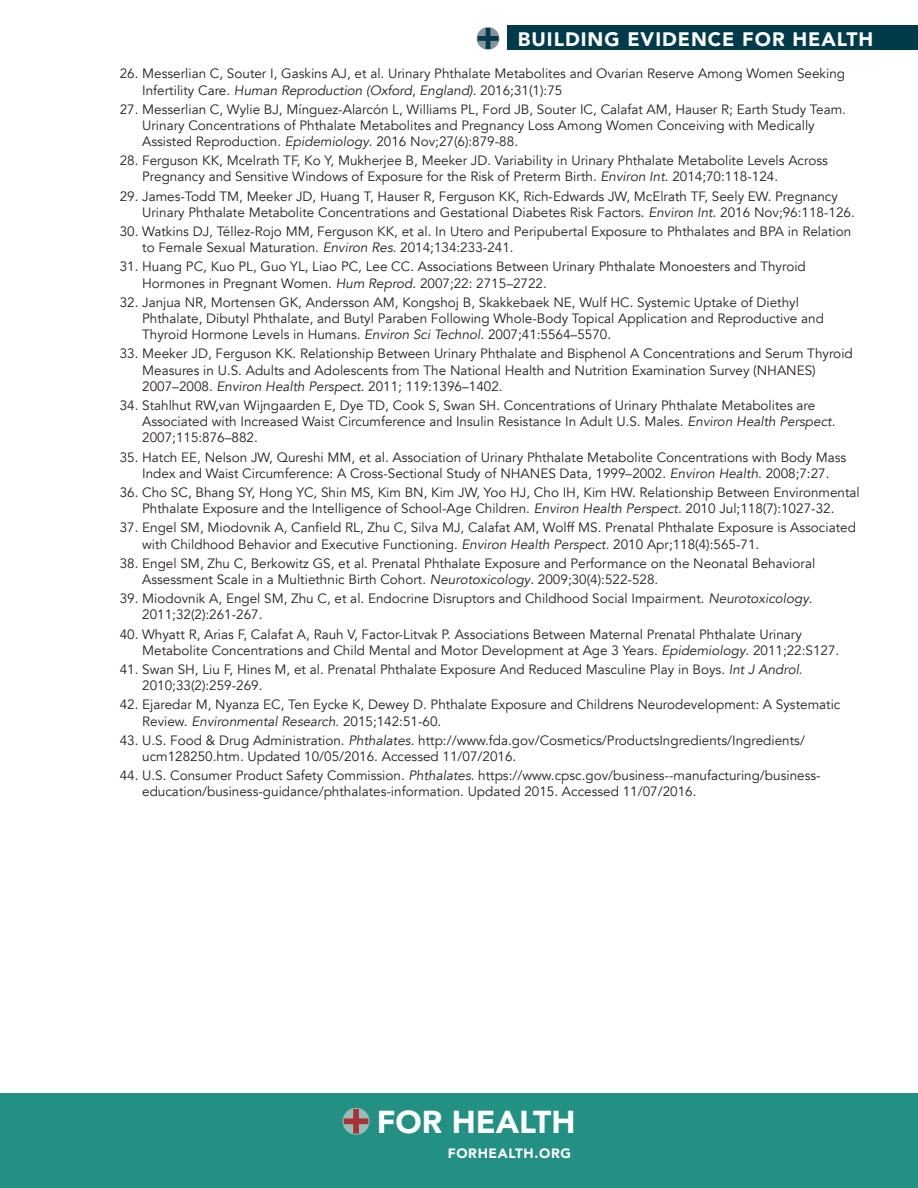
<style>
.page{position:relative;width:918px;height:1188px;background:#fff}
.page>*{position:absolute;margin:0;border:0;box-sizing:border-box;transform-origin:0 0}
.t1{font:900 31.65px "Avenir";color:#fff}
.t2{font:900 19.5px "Avenir";letter-spacing:.05em;color:#fff}
.t3{font:13.5px/16.2px "Avenir";color:#231f20}
.t4{font:900 13.5px "Avenir";letter-spacing:.05em;color:#fff}
.s1{font-style:italic}
</style>
<div class="page">
<div style="left:508px;top:26px;width:410px;height:24px;background:#013b4a"></div>
<svg style="left:477px;top:27px;width:22px;height:23px"></svg>
<svg style="left:478px;top:28px;width:20px;height:21px"></svg>
<div style="left:0;top:1094px;width:918px;height:94px;background:#229083"></div>
<svg style="left:343px;top:1108px;width:27px;height:27px"></svg>
<svg style="left:344px;top:1109px;width:24px;height:25px"></svg>
<h2 class="t2" style="left:518px;top:22px;width:357px">BUILDING EVIDENCE FOR HEALTH</h2>
<p class="t3" style="left:142px;top:66px;width:704px;text-indent:-23px">26. Messerlian C, Souter I, Gaskins AJ, et al. Urinary Phthalate Metabolites and Ovarian Reserve Among Women Seeking<br>Infertility Care. <span class="s1">Human Reproduction (Oxford</span>, <span class="s1">England).</span> 2016;31(1):75</p>
<p class="t3" style="left:142px;top:101px;width:705px;text-indent:-23px">27. Messerlian C, Wylie BJ, Mínguez-Alarcón L, Williams PL, Ford JB, Souter IC, Calafat AM, Hauser R; Earth Study Team.<br>Urinary Concentrations of Phthalate Metabolites and Pregnancy Loss Among Women Conceiving with Medically<br>Assisted Reproduction. <span class="s1">Epidemiology</span>. 2016 Nov;27(6):879-88.</p>
<p class="t3" style="left:142px;top:153px;width:687px;text-indent:-23px">28. Ferguson KK, Mcelrath TF, Ko Y, Mukherjee B, Meeker JD. Variability in Urinary Phthalate Metabolite Levels Across<br>Pregnancy and Sensitive Windows of Exposure for the Risk of Preterm Birth. <span class="s1">Environ Int</span>. 2014;70:118-124.</p>
<p class="t3" style="left:142px;top:188px;width:714px;text-indent:-23px">29. James-Todd TM, Meeker JD, Huang T, Hauser R, Ferguson KK, Rich-Edwards JW, McElrath TF, Seely EW. Pregnancy<br>Urinary Phthalate Metabolite Concentrations and Gestational Diabetes Risk Factors. <span class="s1">Environ Int</span>. 2016 Nov;96:118-126.</p>
<p class="t3" style="left:142px;top:224px;width:711px;text-indent:-23px">30. Watkins DJ, Téllez-Rojo MM, Ferguson KK, et al. In Utero and Peripubertal Exposure to Phthalates and BPA in Relation to Female Sexual Maturation. <span class="s1">Environ Res</span>. 2014;134:233-241.</p>
<p class="t3" style="left:142px;top:259px;width:665px;text-indent:-23px">31. Huang PC, Kuo PL, Guo YL, Liao PC, Lee CC. Associations Between Urinary Phthalate Monoesters and Thyroid<br>Hormones in Pregnant Women. <span class="s1">Hum Reprod</span>. 2007;22: 2715–2722.</p>
<p class="t3" style="left:142px;top:294px;width:683px;text-indent:-23px">32. Janjua NR, Mortensen GK, Andersson AM, Kongshoj B, Skakkebaek NE, Wulf HC. Systemic Uptake of Diethyl<br>Phthalate, Dibutyl Phthalate, and Butyl Paraben Following Whole-Body Topical Application and Reproductive and<br>Thyroid Hormone Levels in Humans. <span class="s1">Environ Sci Technol</span>. 2007;41:5564–5570.</p>
<p class="t3" style="left:142px;top:346px;width:712px;text-indent:-23px">33. Meeker JD, Ferguson KK. Relationship Between Urinary Phthalate and Bisphenol A Concentrations and Serum Thyroid<br>Measures in U.S. Adults and Adolescents from The National Health and Nutrition Examination Survey (NHANES)<br>2007–2008. <span class="s1">Environ Health Perspect</span>. 2011; 119:1396–1402.</p>
<p class="t3" style="left:142px;top:398px;width:695px;text-indent:-23px">34. Stahlhut RW,van Wijngaarden E, Dye TD, Cook S, Swan SH. Concentrations of Urinary Phthalate Metabolites are<br>Associated with Increased Waist Circumference and Insulin Resistance In Adult U.S. Males. <span class="s1">Environ Health Perspect</span>.<br>2007;115:876–882.</p>
<p class="t3" style="left:120px;top:449px;width:728px;text-align:center">35. Hatch EE, Nelson JW, Qureshi MM, et al. Association of Urinary Phthalate Metabolite Concentrations with Body Mass<br>Index and Waist Circumference: A Cross-Sectional Study of NHANES Data, 1999–2002. <span class="s1">Environ Health</span>. 2008;7:27.</p>
<p class="t3" style="left:120px;top:485px;width:742px;text-align:center">36. Cho SC, Bhang SY, Hong YC, Shin MS, Kim BN, Kim JW, Yoo HJ, Cho IH, Kim HW. Relationship Between Environmental<br>Phthalate Exposure and the Intelligence of School-Age Children. <span class="s1">Environ Health Perspect</span>. 2010 Jul;118(7):1027-32.</p>
<p class="t3" style="left:142px;top:520px;width:715px;text-indent:-23px">37. Engel SM, Miodovnik A, Canfield RL, Zhu C, Silva MJ, Calafat AM, Wolff MS. Prenatal Phthalate Exposure is Associated with Childhood Behavior and Executive Functioning. <span class="s1">Environ Health Perspect</span>. 2010 Apr;118(4):565-71.</p>
<p class="t3" style="left:142px;top:555px;width:675px;text-indent:-23px">38. Engel SM, Zhu C, Berkowitz GS, et al. Prenatal Phthalate Exposure and Performance on the Neonatal Behavioral<br>Assessment Scale in a Multiethnic Birth Cohort. <span class="s1">Neurotoxicology</span>. 2009;30(4):522-528.</p>
<p class="t3" style="left:142px;top:591px;width:672px;text-indent:-23px">39. Miodovnik A, Engel SM, Zhu C, et al. Endocrine Disruptors and Childhood Social Impairment. <span class="s1">Neurotoxicology</span>.<br>2011;32(2):261-267.</p>
<p class="t3" style="left:142px;top:626px;width:699px;text-indent:-23px">40. Whyatt R, Arias F, Calafat A, Rauh V, Factor-Litvak P. Associations Between Maternal Prenatal Phthalate Urinary<br>Metabolite Concentrations and Child Mental and Motor Development at Age 3 Years. <span class="s1">Epidemiology</span>. 2011;22:S127.</p>
<p class="t3" style="left:142px;top:662px;width:662px;text-indent:-23px">41. Swan SH, Liu F, Hines M, et al. Prenatal Phthalate Exposure And Reduced Masculine Play in Boys. <span class="s1">Int J Androl</span>.<br>2010;33(2):259-269.</p>
<p class="t3" style="left:142px;top:697px;width:700px;text-indent:-23px">42. Ejaredar M, Nyanza EC, Ten Eycke K, Dewey D. Phthalate Exposure and Childrens Neurodevelopment: A Systematic<br>Review. <span class="s1">Environmental Research</span>. 2015;142:51-60.</p>
<p class="t3" style="left:142px;top:732px;width:664px;text-indent:-23px">43. U.S. Food &amp; Drug Administration. <span class="s1">Phthalates</span>. http://www.fda.gov/Cosmetics/ProductsIngredients/Ingredients/ ucm128250.htm. Updated 10/05/2016. Accessed 11/07/2016.</p>
<p class="t3" style="left:142px;top:768px;width:680px;text-indent:-23px">44. U.S. Consumer Product Safety Commission. <span class="s1">Phthalates</span>. https://www.cpsc.gov/business--manufacturing/business&shy;education/business-guidance/phthalates-information. Updated 2015. Accessed 11/07/2016.</p>
<h1 class="t1" style="left:377px;top:1095px;width:200px">FOR HEALTH</h1>
<p class="t4" style="left:448px;top:1142px;width:125px">FORHEALTH.ORG</p>
</div>
